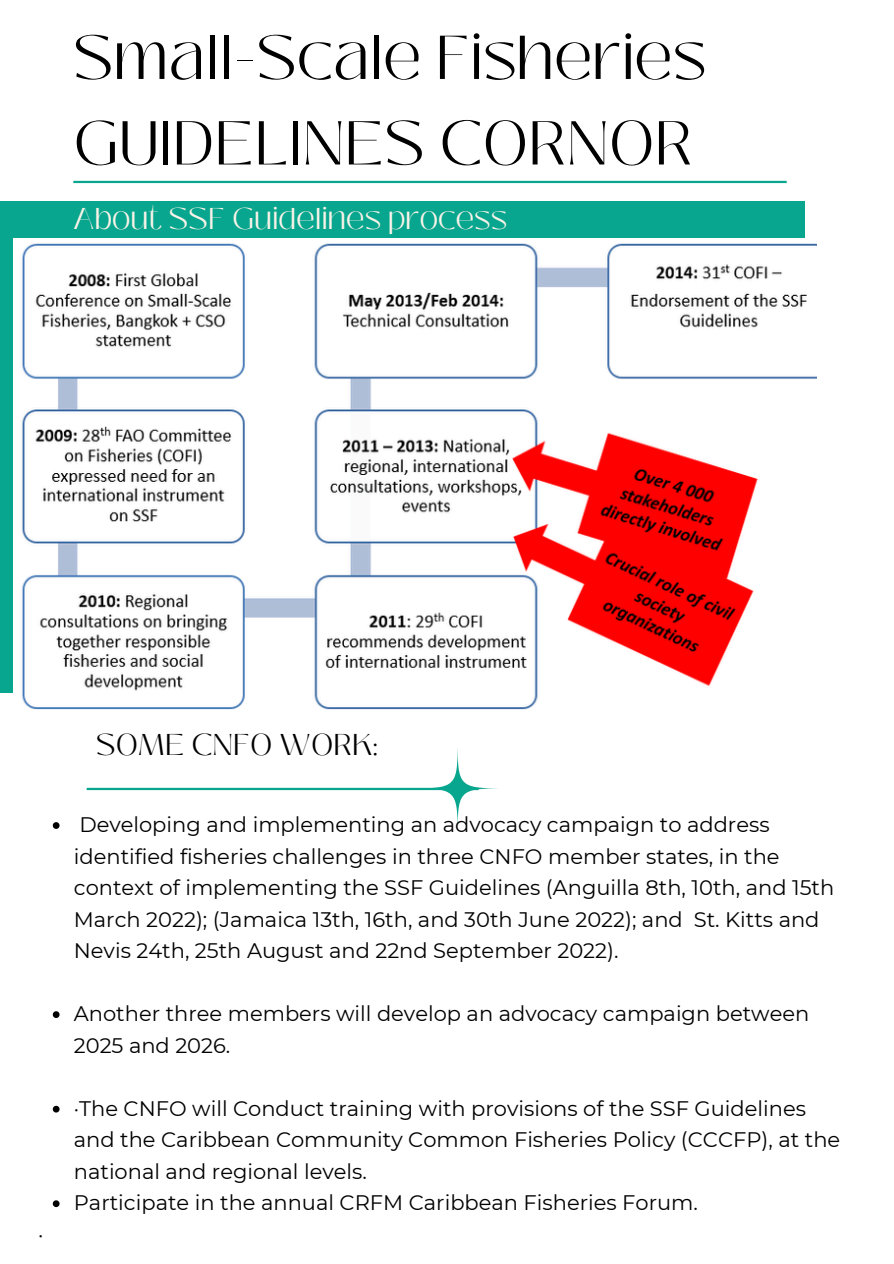
<style>
.page{position:relative;width:894px;height:1264px;background:#fff}
.page>*{position:absolute;margin:0;border:0;box-sizing:border-box;transform-origin:0 0}
.t1{font:300 61.65px/85.5px "Black Mango";color:#000}
.t2{font:300 30px "Black Mango";color:#f8f3e8}
.t3{font:300 30px "Black Mango";color:#000}
.t4{font:21px/31.5px "Montserrat";color:#000}
</style>
<div class="page">
<div style="left:0;top:202px;width:804px;height:491px;background:#08a68e"></div>
<hr style="left:87px;top:787px;width:391px;height:3px;background:#08a68e">
<svg style="left:415px;top:748px;width:83px;height:81px"></svg>
<hr style="left:73px;top:181px;width:713px;height:2px;background:#08a68e">
<img style="left:14px;top:238px;width:802px;height:472px">
<svg style="left:53px;top:822px;width:7px;height:6px"></svg>
<svg style="left:53px;top:1011px;width:7px;height:6px"></svg>
<svg style="left:53px;top:1105px;width:7px;height:7px"></svg>
<svg style="left:53px;top:1200px;width:7px;height:6px"></svg>
<h1 class="t1" style="left:73px;top:15px;width:634px">Small-Scale Fisheries<br>GUIDELINES CORNOR</h1>
<h3 class="t2" style="left:73px;top:196px;width:435px">About SSF Guidelines process</h3>
<p class="t4" style="left:38px;top:1218px;width:7px">·</p>
<p class="t3" style="left:96px;top:721px;width:283px">SOME CNFO WORK:</p>
<p class="t4" style="left:74px;top:809px;width:761px">Developing and implementing an advocacy campaign to address identified fisheries challenges in three CNFO member states, in the context of implementing the SSF Guidelines (Anguilla 8th, 10th, and 15th March 2022); (Jamaica 13th, 16th, and 30th June 2022); and St. Kitts and Nevis 24th, 25th August and 22nd September 2022).</p>
<h2 class="t4" style="left:74px;top:998px;width:736px">Another three members will develop an advocacy campaign between<br>2025 and 2026.</h2>
<p class="t4" style="left:74px;top:1092px;width:767px">·The CNFO will Conduct training with provisions of the SSF Guidelines and the Caribbean Community Common Fisheries Policy (CCCFP), at the national and regional levels.</p>
<p class="t4" style="left:74px;top:1187px;width:625px">Participate in the annual CRFM Caribbean Fisheries Forum.</p>
</div>
